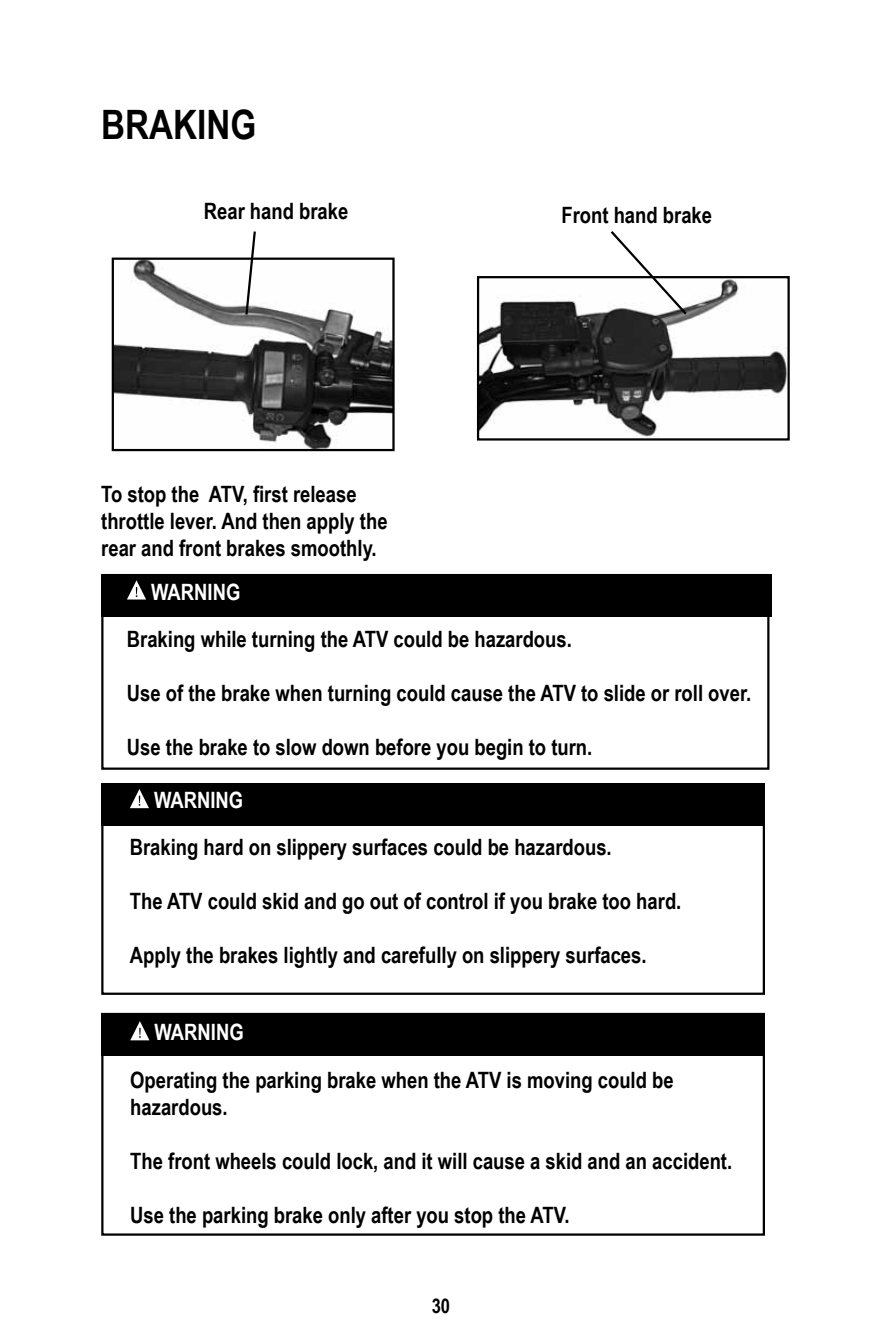
<style>
.page{position:relative;width:891px;height:1337px;background:#fff}
.page>*{position:absolute;margin:0;border:0;box-sizing:border-box;transform-origin:0 0}
.t1{font:700 40.5px "Arial Narrow";color:#000}
.t2{font:700 22.5px/27px "Arial Narrow";color:#000}
.t3{font:700 22.5px "Arial Narrow";color:#fff}
.t4{font:700 20.25px "Arial Narrow";color:#000}
</style>
<div class="page">
<div style="left:101px;top:574px;width:669px;height:196px;border:2px solid #000"></div>
<div style="left:101px;top:574px;width:671px;height:42px;background:#000"></div>
<svg style="left:127px;top:580px;width:19px;height:19px"></svg>
<div style="left:101px;top:783px;width:664px;height:211px;border:2px solid #000"></div>
<div style="left:101px;top:783px;width:664px;height:43px;background:#000"></div>
<svg style="left:130px;top:789px;width:19px;height:19px"></svg>
<div style="left:101px;top:1012px;width:664px;height:223px;border:2px solid #000"></div>
<div style="left:101px;top:1012px;width:664px;height:43px;background:#000"></div>
<svg style="left:130px;top:1021px;width:19px;height:19px"></svg>
<img style="left:480px;top:279px;width:307px;height:158px">
<div style="left:477px;top:276px;width:313px;height:164px;border:2px solid #000"></div>
<svg style="left:608px;top:231px;width:81px;height:86px"></svg>
<img style="left:115px;top:260px;width:277px;height:188px">
<div style="left:112px;top:257px;width:283px;height:194px;border:2px solid #000"></div>
<svg style="left:244px;top:231px;width:13px;height:86px"></svg>
<h1 class="t1" style="left:101px;top:94px;width:156px">BRAKING</h1>
<p class="t2" style="left:204px;top:197px;width:146px">Rear hand brake</p>
<p class="t2" style="left:561px;top:201px;width:152px">Front hand brake</p>
<p class="t2" style="left:101px;top:479px;width:288px">To stop the ATV, first release throttle lever. And then apply the rear and front brakes smoothly.</p>
<p class="t3" style="left:151px;top:574px;width:91px">WARNING</p>
<p class="t2" style="left:127px;top:624px;width:446px">Braking while turning the ATV could be hazardous.</p>
<p class="t2" style="left:127px;top:678px;width:626px">Use of the brake when turning could cause the ATV to slide or roll over.</p>
<p class="t2" style="left:127px;top:732px;width:467px">Use the brake to slow down before you begin to turn.</p>
<p class="t3" style="left:154px;top:783px;width:91px">WARNING</p>
<p class="t2" style="left:130px;top:833px;width:483px">Braking hard on slippery surfaces could be hazardous.</p>
<p class="t2" style="left:130px;top:887px;width:553px">The ATV could skid and go out of control if you brake too hard.</p>
<p class="t2" style="left:130px;top:941px;width:518px">Apply the brakes lightly and carefully on slippery surfaces.</p>
<p class="t3" style="left:155px;top:1015px;width:91px">WARNING</p>
<p class="t2" style="left:130px;top:1065px;width:545px">Operating the parking brake when the ATV is moving could be hazardous.</p>
<p class="t2" style="left:130px;top:1146px;width:603px">The front wheels could lock, and it will cause a skid and an accident.</p>
<p class="t2" style="left:130px;top:1200px;width:441px">Use the parking brake only after you stop the ATV.</p>
<p class="t4" style="left:432px;top:1290px;width:20px">30</p>
</div>
